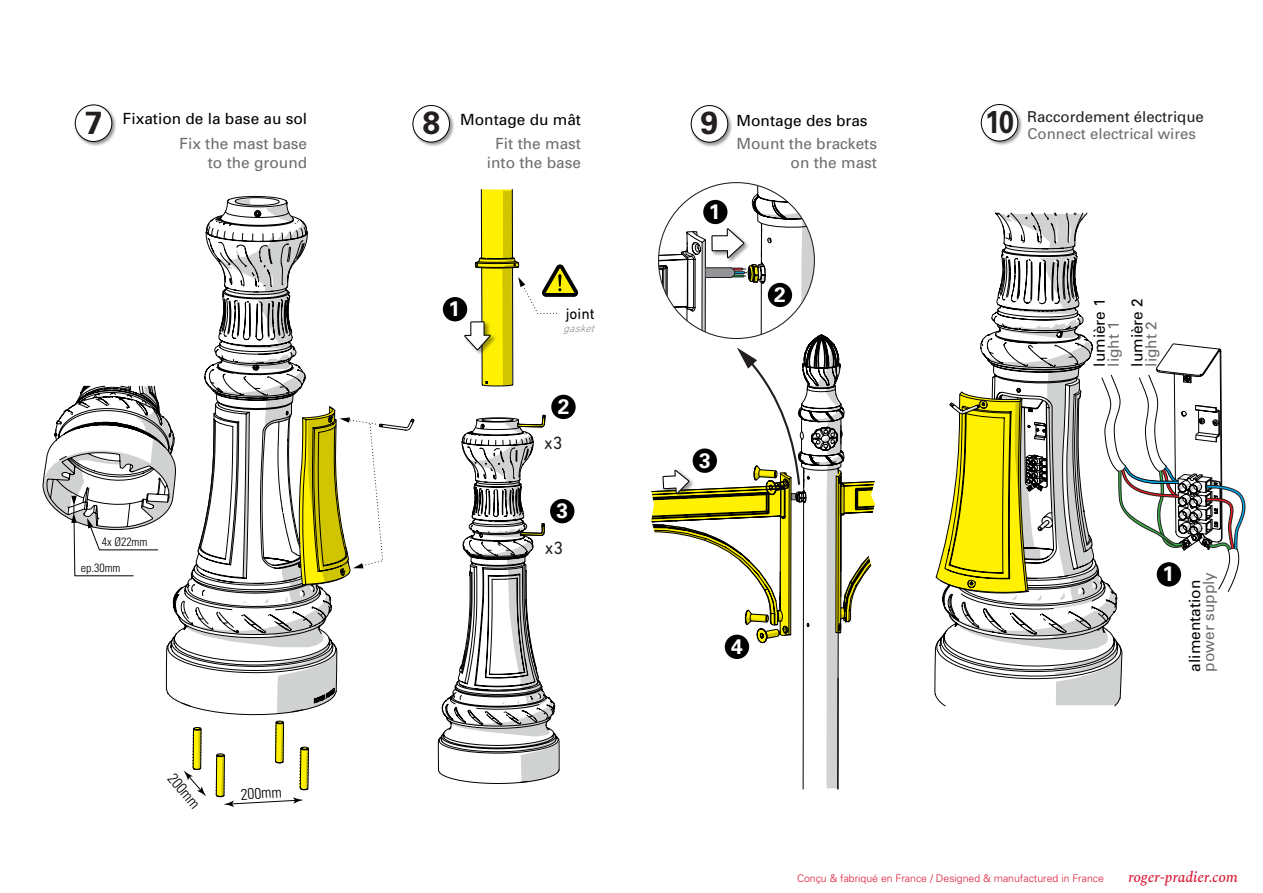
<style>
.page{position:relative;width:1263px;height:893px;background:#fff}
.page>*{position:absolute;margin:0;border:0;box-sizing:border-box;transform-origin:0 0}
.t1{font:700 31.95px "Univers LT Std";color:#231f20}
.t2{font:700 31.5px "Univers LT Std";color:#231f20;scale:.87 1}
.t3{font:700 21px "Univers LT Std";color:#fff}
.t4{font:700 20.85px "Univers LT Std";color:#fff}
.t5{font:18px "DIN Next Rounded LT Pro";color:#231f20}
.t6{font:15.45px/18.5px "Univers";color:#6c6d70;text-align:right}
.t7{font:15.45px "Univers";color:#000001}
.t8{font:300 condensed 15.45px "Univers";color:#000001}
.t9{font:15.45px "DIN Next Rounded LT Pro";color:#000001}
.t10{font:15px "Univers";color:#6c6d70}
.t11{font:15px "Univers";color:#231f20}
.t12{font:italic 500 15px "Spectral";color:#dc1a36}
.t13{font:300 condensed 12px/26px "Univers";color:#000001}
.t14{font:italic 300 10.95px "DIN Next Rounded LT Pro";color:#848788}
.t15{font:300 10.5px "Univers";color:#dc1a36}
</style>
<div class="page">
<svg style="left:165px;top:215px;width:173px;height:500px"></svg>
<svg style="left:220px;top:195px;width:195px;height:476px"></svg>
<svg style="left:215px;top:720px;width:95px;height:87px"></svg>
<svg style="left:184px;top:727px;width:22px;height:69px"></svg>
<svg style="left:934px;top:645px;width:189px;height:62px"></svg>
<svg style="left:935px;top:212px;width:311px;height:433px"></svg>
<svg style="left:42px;top:215px;width:152px;height:362px"></svg>
<div style="left:1157px;top:562px;width:24px;height:25px;background:#000001;border-radius:50%"></div>
<svg style="left:651px;top:183px;width:224px;height:607px"></svg>
<svg style="left:438px;top:189px;width:140px;height:594px"></svg>
<div style="left:443px;top:297px;width:24px;height:24px;background:#000001;border-radius:50%"></div>
<div style="left:551px;top:395px;width:25px;height:24px;background:#000001;border-radius:50%"></div>
<div style="left:550px;top:499px;width:24px;height:24px;background:#000001;border-radius:50%"></div>
<img style="left:412px;top:105px;width:42px;height:41px">
<div style="left:413px;top:105px;width:36px;height:37px;background:#fff;border-radius:50%"></div>
<div style="left:412px;top:105px;width:38px;height:38px;border:1px solid #000001;border-radius:50%"></div>
<img style="left:690px;top:105px;width:42px;height:42px">
<div style="left:691px;top:106px;width:37px;height:36px;background:#fff;border-radius:50%"></div>
<div style="left:691px;top:105px;width:37px;height:38px;border:1px solid #000001;border-radius:50%"></div>
<img style="left:74px;top:105px;width:42px;height:41px">
<div style="left:75px;top:105px;width:37px;height:37px;background:#fff;border-radius:50%"></div>
<div style="left:75px;top:104px;width:37px;height:38px;border:1px solid #000001;border-radius:50%"></div>
<img style="left:980px;top:104px;width:42px;height:41px">
<div style="left:981px;top:104px;width:37px;height:37px;background:#fff;border-radius:50%"></div>
<div style="left:981px;top:104px;width:37px;height:37px;border:1px solid #000001;border-radius:50%"></div>
<h1 class="t1" style="left:85px;top:104px;width:19px">7</h1>
<h1 class="t1" style="left:422px;top:104px;width:19px">8</h1>
<h1 class="t1" style="left:701px;top:104px;width:19px">9</h1>
<p class="t7" style="left:123px;top:110px;width:186px">Fixation de la base au sol</p>
<p class="t7" style="left:460px;top:111px;width:122px">Montage du mât</p>
<p class="t7" style="left:737px;top:111px;width:133px">Montage des bras</p>
<p class="t6" style="left:180px;top:135px;width:129px">Fix the mast base to the ground</p>
<p class="t6" style="left:487px;top:135px;width:96px;text-align:center">Fit the mast into the base</p>
<h3 class="t4" style="left:709px;top:199px;width:13px">1</h3>
<p class="t6" style="left:737px;top:135px;width:142px">Mount the brackets on the mast</p>
<h3 class="t3" style="left:449px;top:296px;width:13px">1</h3>
<p class="t9" style="left:566px;top:304px;width:30px">joint</p>
<p class="t14" style="left:563px;top:322px;width:37px">gasket</p>
<h3 class="t3" style="left:558px;top:394px;width:13px">2</h3>
<p class="t5" style="left:544px;top:432px;width:20px">x3</p>
<h3 class="t3" style="left:556px;top:498px;width:13px">3</h3>
<h3 class="t3" style="left:699px;top:448px;width:13px">3</h3>
<h3 class="t4" style="left:774px;top:282px;width:13px">2</h3>
<p class="t13" style="left:81px;top:529px;width:68px;text-indent:21px">4x Ø22mm ep.30mm</p>
<p class="t8" style="left:178px;top:769px;width:43px;rotate:50deg">200mm</p>
<p class="t8" style="left:240px;top:785px;width:43px;rotate:-3deg">200mm</p>
<p class="t5" style="left:545px;top:538px;width:20px">x3</p>
<h3 class="t3" style="left:731px;top:634px;width:13px">4</h3>
<h2 class="t2" style="left:985px;top:104px;width:34px">10</h2>
<p class="t11" style="left:1027px;top:108px;width:178px">Raccordement électrique</p>
<p class="t10" style="left:1028px;top:125px;width:170px">Connect electrical wires</p>
<p class="t7" style="left:1090px;top:367px;width:70px;rotate:-90deg">lumière 1</p>
<p class="t6" style="left:1104px;top:367px;width:47px;rotate:-90deg">light 1</p>
<p class="t7" style="left:1128px;top:367px;width:70px;rotate:-90deg">lumière 2</p>
<p class="t6" style="left:1142px;top:367px;width:47px;rotate:-90deg">light 2</p>
<h3 class="t3" style="left:1162px;top:562px;width:13px">1</h3>
<p class="t6" style="left:1199px;top:671px;width:101px;rotate:-90deg">power supply</p>
<p class="t7" style="left:1185px;top:671px;width:93px;rotate:-90deg">alimentation</p>
<p class="t15" style="left:797px;top:872px;width:308px">Conçu &amp; fabriqué en France / Designed &amp; manufactured in France</p>
<p class="t12" style="left:1128px;top:866px;width:111px">roger-pradier.com</p>
</div>
